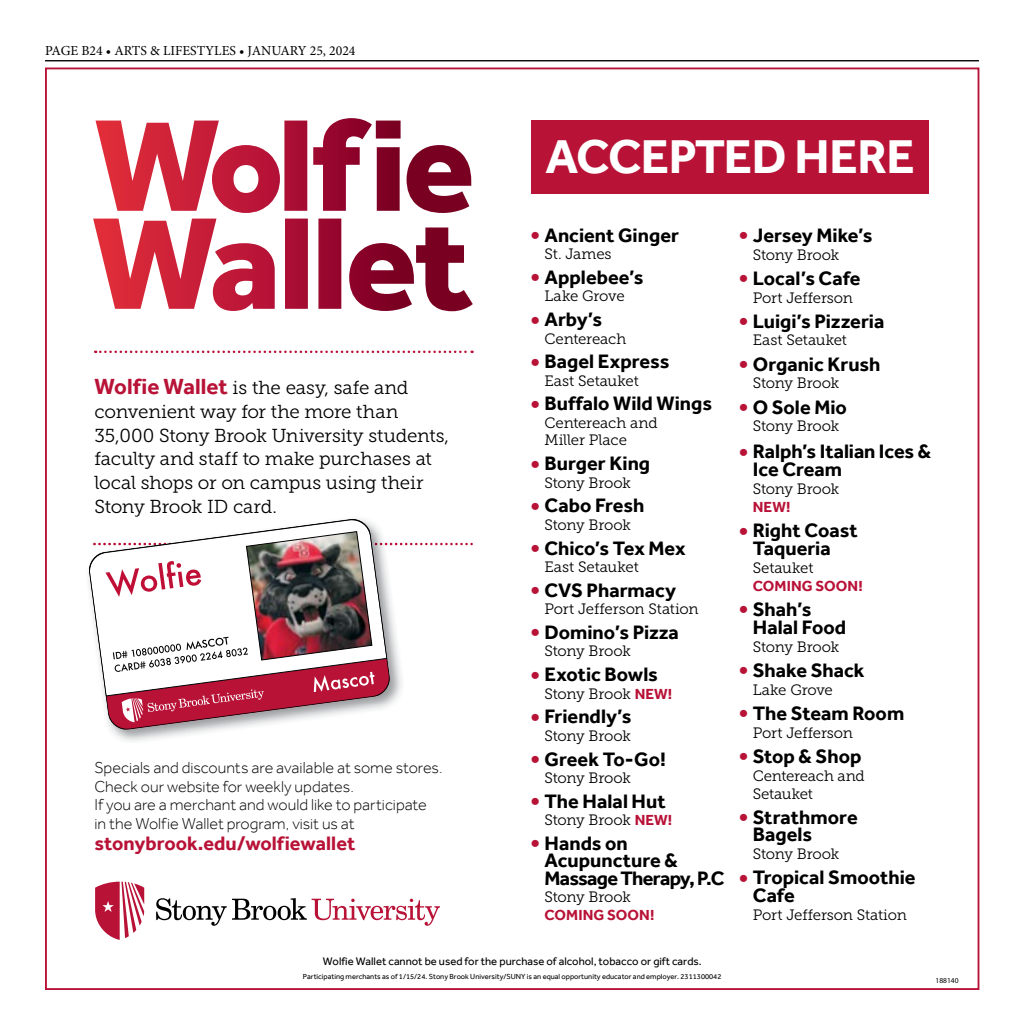
<style>
.page{position:relative;width:1024px;height:1035px;background:#fff}
.page>*{position:absolute;margin:0;border:0;box-sizing:border-box;transform-origin:0 0}
.t1{font:700 48.75px "Effra";letter-spacing:-.01em;color:#fff}
.t2{font:700 20px/17.9px "Effra";color:#000}
.t3{font:700 20px "Effra";color:#b81237}
.t4{font:18.75px/23.8px "Museo Slab 300";letter-spacing:-.01em;color:#000}
.t5{font:300 16.25px/18.8px "Effra";color:#000}
.t6{font:15px/17.5px "Museo Slab 300";letter-spacing:-.015em;color:#000}
.t7{font:700 15px "Effra";letter-spacing:.005em;color:#b81237}
.t8{font:13.75px "Minion Pro";color:#000}
.t9{font:11.25px "Effra";color:#000}
.t10{font:7.5px "Effra";color:#000}
.t11{font:7.5px "Myriad Pro";color:#000}
.s1{font-family:"Effra";font-weight:700;font-size:22.5px;color:#b81237}
.s2{font-size:25px;color:#b81237}
.s3{font-family:"Effra";font-weight:700;color:#b81237}
</style>
<div class="page">
<hr style="left:45px;top:60px;width:934px;height:1px;background:#000">
<div style="left:531px;top:120px;width:398px;height:74px;background:#b81237"></div>
<svg style="left:93px;top:219px;width:380px;height:92px"></svg>
<svg style="left:96px;top:118px;width:375px;height:95px"></svg>
<svg style="left:156px;top:898px;width:284px;height:28px"></svg>
<svg style="left:95px;top:882px;width:49px;height:57px"></svg>
<svg style="left:95px;top:351px;width:377px;height:2px"></svg>
<svg style="left:88px;top:517px;width:294px;height:109px"></svg>
<svg style="left:93px;top:531px;width:380px;height:200px"></svg>
<p class="t8" style="left:45px;top:41px;width:312px">PAGE B24 • ARTS &amp; LIFESTYLES • JANUARY 25, 2024</p>
<p class="t4" style="left:94px;top:376px;width:356px"><span class="s1">Wolfie Wallet</span> is the easy, safe and convenient way for the more than 35,000 Stony Brook University students, faculty and staff to make purchases at local shops or on campus using their Stony Brook ID card.</p>
<p class="t5" style="left:94px;top:758px;width:350px">Specials and discounts are available at some stores.<br>Check our website for weekly updates.<br>If you are a merchant and would like to participate<br>in the Wolfie Wallet program, visit us at</p>
<p class="t3" style="left:94px;top:831px;width:262px">stonybrook.edu/wolfiewallet</p>
<h1 class="t1" style="left:545px;top:127px;width:371px">ACCEPTED HERE</h1>
<p class="t2" style="left:530px;top:226px;width:151px"><span class="s2">•</span> Ancient Ginger</p>
<p class="t6" style="left:544px;top:245px;width:69px">St. James</p>
<p class="t2" style="left:530px;top:268px;width:115px"><span class="s2">•</span> Applebee’s</p>
<p class="t6" style="left:544px;top:288px;width:82px">Lake Grove</p>
<p class="t2" style="left:530px;top:310px;width:74px"><span class="s2">•</span> Arby’s</p>
<p class="t6" style="left:544px;top:330px;width:83px">Centereach</p>
<p class="t2" style="left:530px;top:352px;width:141px"><span class="s2">•</span> Bagel Express</p>
<p class="t6" style="left:544px;top:372px;width:96px">East Setauket</p>
<p class="t2" style="left:530px;top:394px;width:184px"><span class="s2">•</span> Buffalo Wild Wings</p>
<p class="t6" style="left:544px;top:414px;width:115px">Centereach and<br>Miller Place</p>
<p class="t2" style="left:530px;top:454px;width:122px"><span class="s2">•</span> Burger King</p>
<p class="t6" style="left:544px;top:474px;width:88px">Stony Brook</p>
<p class="t2" style="left:530px;top:496px;width:116px"><span class="s2">•</span> Cabo Fresh</p>
<p class="t6" style="left:544px;top:516px;width:88px">Stony Brook</p>
<p class="t2" style="left:530px;top:539px;width:157px"><span class="s2">•</span> Chico’s Tex Mex</p>
<p class="t6" style="left:544px;top:558px;width:96px">East Setauket</p>
<p class="t2" style="left:530px;top:581px;width:148px"><span class="s2">•</span> CVS Pharmacy</p>
<p class="t6" style="left:544px;top:600px;width:156px">Port Jefferson Station</p>
<p class="t2" style="left:530px;top:623px;width:150px"><span class="s2">•</span> Domino’s Pizza</p>
<p class="t6" style="left:544px;top:643px;width:88px">Stony Brook</p>
<p class="t2" style="left:530px;top:665px;width:130px"><span class="s2">•</span> Exotic Bowls</p>
<p class="t6" style="left:544px;top:685px;width:129px">Stony Brook <span class="s3">NEW!</span></p>
<p class="t2" style="left:530px;top:707px;width:103px"><span class="s2">•</span> Friendly’s</p>
<p class="t6" style="left:544px;top:727px;width:88px">Stony Brook</p>
<p class="t2" style="left:530px;top:750px;width:138px"><span class="s2">•</span> Greek To-Go!</p>
<p class="t6" style="left:544px;top:769px;width:88px">Stony Brook</p>
<p class="t2" style="left:530px;top:792px;width:137px"><span class="s2">•</span> The Halal Hut</p>
<p class="t6" style="left:544px;top:811px;width:129px">Stony Brook <span class="s3">NEW!</span></p>
<p class="t2" style="left:544px;top:834px;width:181px;line-height:17.5px;text-indent:-15px"><span class="s2">•</span> Hands on<br>Acupuncture &amp;<br>Massage Therapy, P.C</p>
<p class="t6" style="left:544px;top:889px;width:88px">Stony Brook</p>
<p class="t7" style="left:544px;top:906px;width:111px">COMING SOON!</p>
<p class="t2" style="left:738px;top:226px;width:136px"><span class="s2">•</span> Jersey Mike’s</p>
<p class="t6" style="left:753px;top:246px;width:88px">Stony Brook</p>
<p class="t2" style="left:738px;top:269px;width:124px"><span class="s2">•</span> Local’s Cafe</p>
<p class="t6" style="left:753px;top:289px;width:102px">Port Jefferson</p>
<p class="t2" style="left:738px;top:312px;width:148px"><span class="s2">•</span> Luigi’s Pizzeria</p>
<p class="t6" style="left:753px;top:332px;width:96px">East Setauket</p>
<p class="t2" style="left:738px;top:355px;width:144px"><span class="s2">•</span> Organic Krush</p>
<p class="t6" style="left:753px;top:375px;width:88px">Stony Brook</p>
<p class="t2" style="left:738px;top:398px;width:110px"><span class="s2">•</span> O Sole Mio</p>
<p class="t6" style="left:753px;top:418px;width:88px">Stony Brook</p>
<p class="t2" style="left:753px;top:442px;width:180px;text-indent:-15px"><span class="s2">•</span> Ralph’s Italian Ices &amp;<br>Ice Cream</p>
<p class="t6" style="left:753px;top:480px;width:88px">Stony Brook</p>
<p class="t7" style="left:753px;top:498px;width:39px">NEW!</p>
<p class="t2" style="left:753px;top:521px;width:106px;text-indent:-15px"><span class="s2">•</span> Right Coast<br>Taqueria</p>
<p class="t6" style="left:753px;top:559px;width:62px">Setauket</p>
<p class="t7" style="left:753px;top:577px;width:111px">COMING SOON!</p>
<p class="t2" style="left:753px;top:600px;width:95px;text-indent:-15px"><span class="s2">•</span> Shah’s<br>Halal Food</p>
<p class="t6" style="left:753px;top:638px;width:88px">Stony Brook</p>
<p class="t2" style="left:738px;top:661px;width:128px"><span class="s2">•</span> Shake Shack</p>
<p class="t6" style="left:753px;top:681px;width:82px">Lake Grove</p>
<p class="t2" style="left:738px;top:704px;width:168px"><span class="s2">•</span> The Steam Room</p>
<p class="t6" style="left:753px;top:724px;width:102px">Port Jefferson</p>
<p class="t2" style="left:738px;top:747px;width:125px"><span class="s2">•</span> Stop &amp; Shop</p>
<p class="t6" style="left:753px;top:767px;width:114px;line-height:17.9px">Centereach and<br>Setauket</p>
<p class="t2" style="left:753px;top:808px;width:106px;text-indent:-15px"><span class="s2">•</span> Strathmore<br>Bagels</p>
<p class="t6" style="left:753px;top:846px;width:88px">Stony Brook</p>
<p class="t2" style="left:753px;top:868px;width:164px;text-indent:-15px"><span class="s2">•</span> Tropical Smoothie<br>Cafe</p>
<p class="t6" style="left:753px;top:906px;width:156px">Port Jefferson Station</p>
<p class="t9" style="left:323px;top:954px;width:380px">Wolfie Wallet cannot be used for the purchase of alcohol, tobacco or gift cards.</p>
<p class="t10" style="left:303px;top:972px;width:420px">Participating merchants as of 1/15/24. Stony Brook University/SUNY is an equal opportunity educator and employer. 2311300042</p>
<p class="t11" style="left:935px;top:976px;width:25px">188140</p>
</div>
